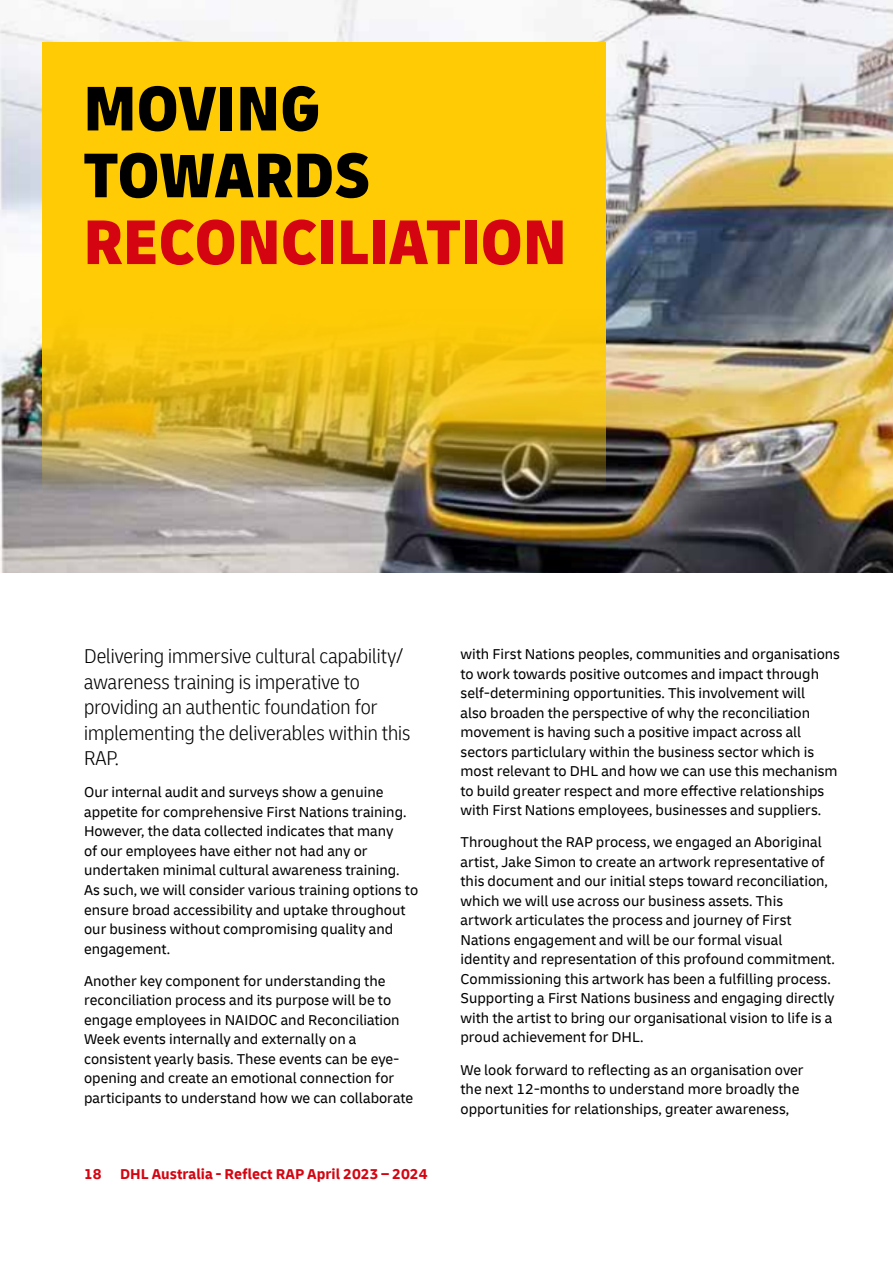
<style>
.page{position:relative;width:893px;height:1263px;background:#fff}
.page>*{position:absolute;margin:0;border:0;box-sizing:border-box;transform-origin:0 0}
.t1{font:900 condensed 66px "Delivery";color:#d40511}
.t2{font:900 condensed 66px/66.8px "Delivery";color:#000}
.t3{font:300 condensed 21px/25.5px "Delivery";color:#000}
.t4{font:15px/19.5px "Delivery";color:#000}
.t5{font:700 15px "Delivery";color:#d40511}
</style>
<div class="page">
<img style="left:0;top:0;width:893px;height:573px">
<img style="left:43px;top:287px;width:562px;height:217px">
<div style="left:43px;top:43px;width:562px;height:244px;background:#ffcb05"></div>
<h1 class="t2" style="left:84px;top:76px;width:288px">MOVING<br>TOWARDS</h1>
<h1 class="t1" style="left:84px;top:200px;width:485px">RECONCILIATION</h1>
<h2 class="t3" style="left:84px;top:643px;width:328px">Delivering immersive cultural capability/ awareness training is imperative to providing an authentic foundation for implementing the deliverables within this RAP.</h2>
<p class="t4" style="left:84px;top:783px;width:336px">Our internal audit and surveys show a genuine appetite for comprehensive First Nations training.<br>However, the data collected indicates that many<br>of our employees have either not had any or undertaken minimal cultural awareness training.<br>As such, we will consider various training options to ensure broad accessibility and uptake throughout our business without compromising quality and engagement.</p>
<p class="t4" style="left:84px;top:971px;width:331px">Another key component for understanding the reconciliation process and its purpose will be to engage employees in NAIDOC and Reconciliation Week events internally and externally on a consistent yearly basis. These events can be eye&shy;opening and create an emotional connection for participants to understand how we can collaborate</p>
<p class="t5" style="left:84px;top:1164px;width:345px">18 DHL Australia - Reflect RAP April 2023 – 2024</p>
<p class="t4" style="left:460px;top:644px;width:381px">with First Nations peoples, communities and organisations to work towards positive outcomes and impact through self-determining opportunities. This involvement will<br>also broaden the perspective of why the reconciliation movement is having such a positive impact across all sectors particlulary within the business sector which is most relevant to DHL and how we can use this mechanism to build greater respect and more effective relationships with First Nations employees, businesses and suppliers.</p>
<p class="t4" style="left:460px;top:832px;width:376px">Throughout the RAP process, we engaged an Aboriginal artist, Jake Simon to create an artwork representative of this document and our initial steps toward reconciliation, which we will use across our business assets. This artwork articulates the process and journey of First Nations engagement and will be our formal visual identity and representation of this profound commitment.<br>Commissioning this artwork has been a fulfilling process.<br>Supporting a First Nations business and engaging directly with the artist to bring our organisational vision to life is a proud achievement for DHL.</p>
<p class="t4" style="left:460px;top:1060px;width:345px">We look forward to reflecting as an organisation over the next 12-months to understand more broadly the opportunities for relationships, greater awareness,</p>
</div>
